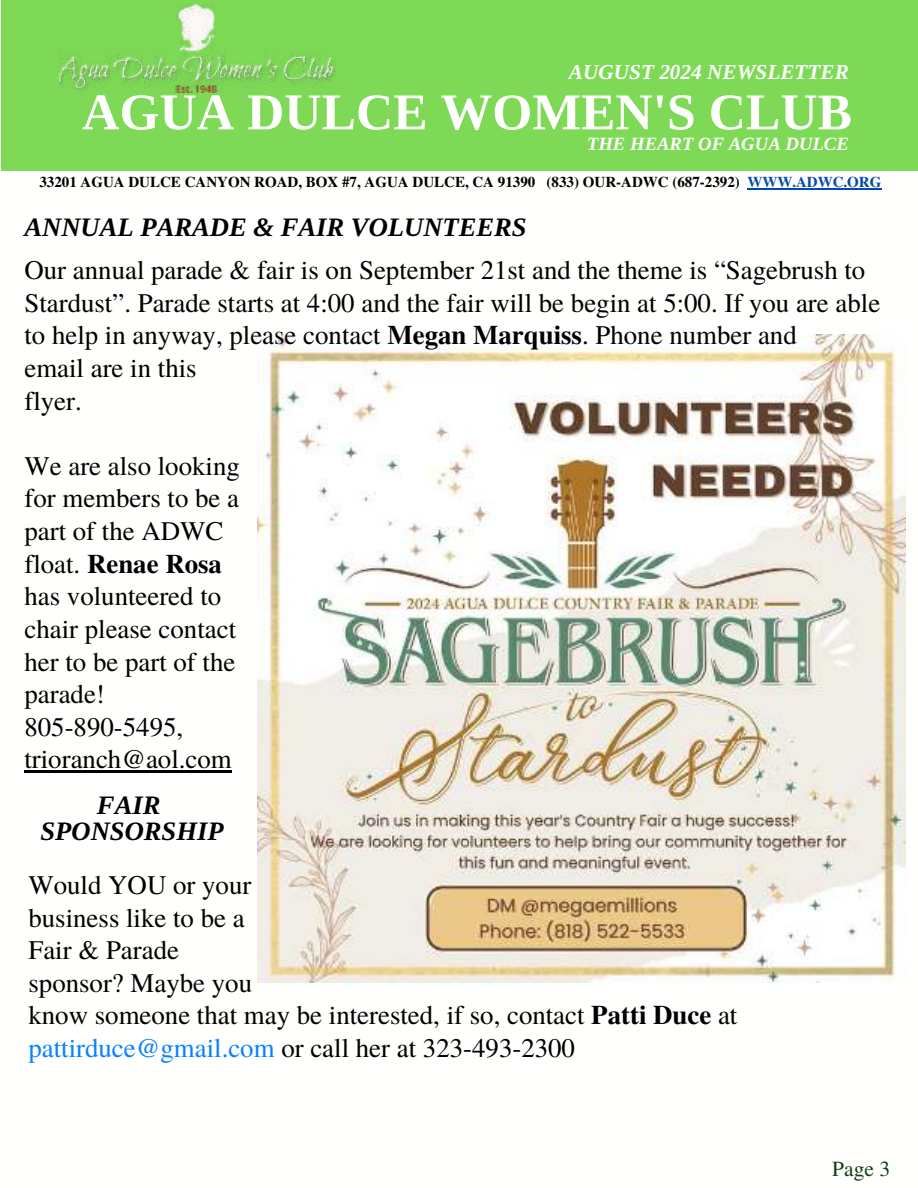
<style>
.page{position:relative;width:918px;height:1188px;background:#fff}
.page>*{position:absolute;margin:0;border:0;box-sizing:border-box;transform-origin:0 0}
.t1{font:700 51.6px "Libra Serif Modern";color:#fffffe}
.t2{font:26.85px/32.7px "Te X Gyre Termes";color:#000}
.t3{font:italic 700 26.7px/25.8px "Libra Serif Modern";color:#000;text-align:center}
.t4{font:21.45px "Te X Gyre Termes";color:#114015}
.t5{font:italic 700 21.3px "Libra Serif Modern";color:#fffffe}
.t6{font:italic 700 18.75px "Libra Serif Modern";color:#fffffe}
.t7{font:700 15px "Te X Gyre Termes";color:#000}
.s1{color:#004aad}
.s2{font-weight:700}
.s3{color:#0882fe}
</style>
<div class="page">
<div style="left:1px;top:0;width:917px;height:170px;background:#7ed957"></div>
<hr style="left:747px;top:189px;width:134px;height:1px;background:#004aad">
<img style="left:58px;top:4px;width:278px;height:88px">
<img style="left:258px;top:335px;width:648px;height:648px">
<hr style="left:24px;top:771px;width:208px;height:2px;background:#000">
<p class="t5" style="left:569px;top:58px;width:281px">AUGUST 2024 NEWSLETTER</p>
<h1 class="t1" style="left:82px;top:77px;width:771px">AGUA DULCE WOMEN'S CLUB</h1>
<p class="t6" style="left:587px;top:132px;width:263px">THE HEART OF AGUA DULCE</p>
<p class="t7" style="left:39px;top:171px;width:844px">33201 AGUA DULCE CANYON ROAD, BOX #7, AGUA DULCE, CA 91390 (833) OUR-ADWC (687-2392) <span class="s1">WWW.ADWC.ORG</span></p>
<p class="t3" style="left:24px;top:214px;width:504px">ANNUAL PARADE &amp; FAIR VOLUNTEERS</p>
<p class="t2" style="left:24px;top:252px;width:857px">Our annual parade &amp; fair is on September 21st and the theme is “Sagebrush to Stardust”. Parade starts at 4:00 and the fair will be begin at 5:00. If you are able to help in anyway, please contact <span class="s2">Megan Marquiss</span>. Phone number and<br>email are in this<br>flyer.</p>
<p class="t2" style="left:24px;top:448px;width:217px">We are also looking for members to be a part of the ADWC float. <span class="s2">Renae Rosa </span>has volunteered to chair please contact her to be part of the parade!<br>805-890-5495, trioranch@aol.com</p>
<p class="t3" style="left:40px;top:792px;width:185px">FAIR<br>SPONSORSHIP</p>
<p class="t2" style="left:28px;top:867px;width:710px">Would YOU or your<br>business like to be a<br>Fair &amp; Parade<br>sponsor? Maybe you<br>know someone that may be interested, if so, contact <span class="s2">Patti Duce</span> at <span class="s3">pattirduce@gmail.com</span> or call her at 323-493-2300</p>
<p class="t4" style="left:832px;top:1154px;width:59px">Page 3</p>
</div>
